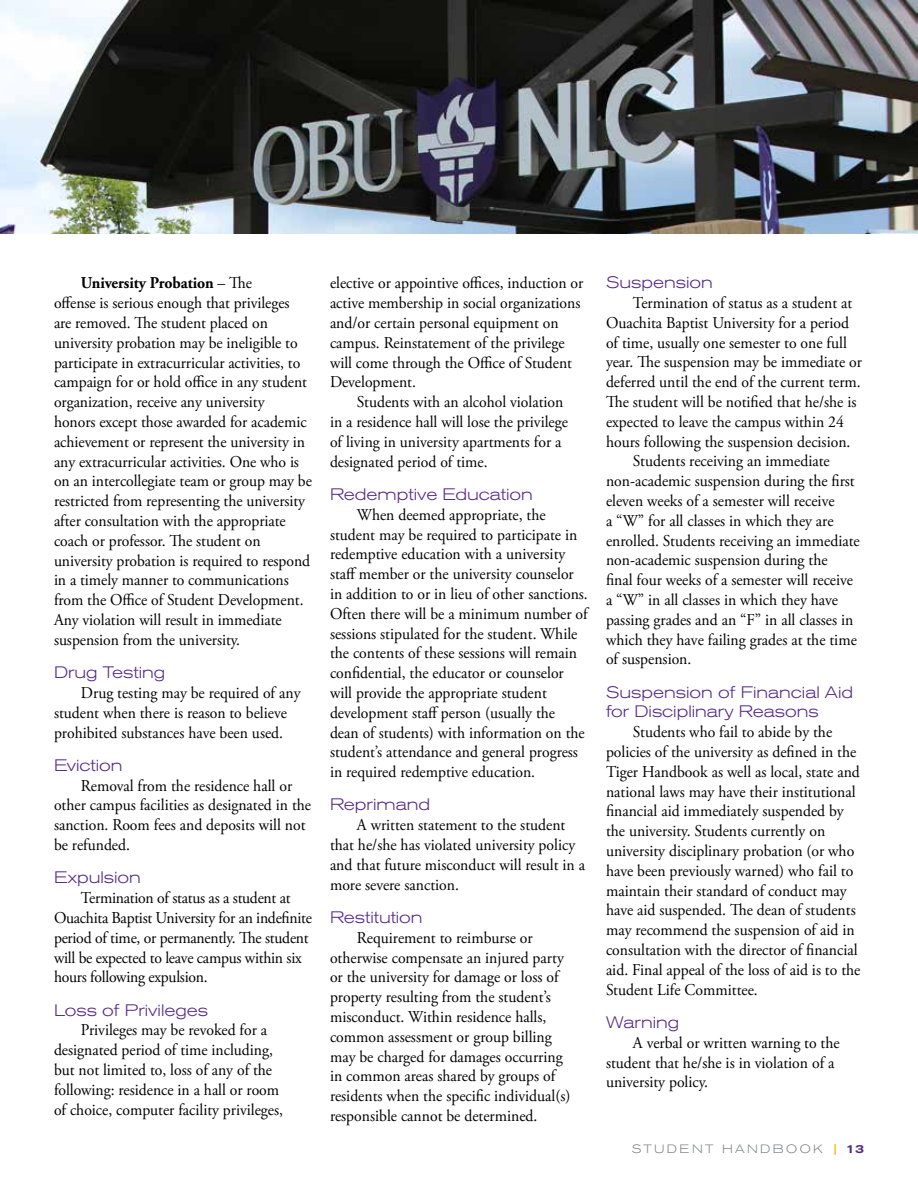
<style>
.page{position:relative;width:918px;height:1188px;background:#fff}
.page>*{position:absolute;margin:0;border:0;box-sizing:border-box;transform-origin:0 0}
.t1{font:16.5px/19.8px "Adobe Garamond Pro";color:#000;scale:.95 1}
.t2{font:300 expanded 16.5px/19.8px "Akzidenz Grotesk BQ";color:#552988}
.t3{font:300 expanded 12px "Akzidenz Grotesk BQ";letter-spacing:.2em;color:#808285}
.s1{font-weight:700}
.s2{font-weight:500;color:#ffc222}
.s3{font-weight:500;color:#552988}
</style>
<div class="page">
<img style="left:0;top:0;width:918px;height:233px">
<p class="t1" style="left:54px;top:274px;width:273px;text-indent:27px"><span class="s1">University Probation</span> – The<br>offense is serious enough that privileges<br>are removed. The student placed on university probation may be ineligible to participate in extracurricular activities, to campaign for or hold office in any student organization, receive any university<br>honors except those awarded for academic achievement or represent the university in any extracurricular activities. One who is on an intercollegiate team or group may be restricted from representing the university after consultation with the appropriate coach or professor. The student on university probation is required to respond in a timely manner to communications from the Office of Student Development.<br>Any violation will result in immediate suspension from the university.</p>
<p class="t2" style="left:54px;top:663px;width:113px">Drug Testing</p>
<p class="t1" style="left:54px;top:683px;width:261px;text-indent:27px">Drug testing may be required of any student when there is reason to believe prohibited substances have been used.</p>
<p class="t2" style="left:54px;top:755px;width:70px">Eviction</p>
<p class="t1" style="left:54px;top:776px;width:272px;text-indent:27px">Removal from the residence hall or other campus facilities as designated in the sanction. Room fees and deposits will not be refunded.</p>
<p class="t2" style="left:54px;top:868px;width:88px">Expulsion</p>
<p class="t1" style="left:54px;top:889px;width:273px;text-indent:27px">Termination of status as a student at Ouachita Baptist University for an indefinite period of time, or permanently. The student will be expected to leave campus within six hours following expulsion.</p>
<p class="t2" style="left:54px;top:1000px;width:156px">Loss of Privileges</p>
<p class="t1" style="left:54px;top:1021px;width:243px;text-indent:27px">Privileges may be revoked for a designated period of time including, but not limited to, loss of any of the following: residence in a hall or room of choice, computer facility privileges,</p>
<p class="t1" style="left:330px;top:274px;width:268px">elective or appointive offices, induction or active membership in social organizations and/or certain personal equipment on campus. Reinstatement of the privilege will come through the Office of Student Development.</p>
<p class="t1" style="left:330px;top:393px;width:252px;text-indent:27px">Students with an alcohol violation in a residence hall will lose the privilege of living in university apartments for a designated period of time.</p>
<p class="t2" style="left:330px;top:484px;width:204px">Redemptive Education</p>
<p class="t1" style="left:330px;top:505px;width:273px;text-indent:27px">When deemed appropriate, the student may be required to participate in redemptive education with a university staff member or the university counselor in addition to or in lieu of other sanctions.<br>Often there will be a minimum number of sessions stipulated for the student. While the contents of these sessions will remain confidential, the educator or counselor will provide the appropriate student development staff person (usually the dean of students) with information on the student’s attendance and general progress in required redemptive education.</p>
<p class="t2" style="left:330px;top:795px;width:102px">Reprimand</p>
<p class="t1" style="left:330px;top:816px;width:270px;text-indent:27px">A written statement to the student that he/she has violated university policy and that future misconduct will result in a more severe sanction.</p>
<p class="t2" style="left:330px;top:907px;width:94px">Restitution</p>
<p class="t1" style="left:330px;top:928px;width:255px;text-indent:27px">Requirement to reimburse or otherwise compensate an injured party or the university for damage or loss of property resulting from the student’s misconduct. Within residence halls, common assessment or group billing may be charged for damages occurring in common areas shared by groups of residents when the specific individual(s) responsible cannot be determined.</p>
<p class="t2" style="left:606px;top:273px;width:108px">Suspension</p>
<p class="t1" style="left:633px;top:293px;width:232px">Termination of status as a student at</p>
<p class="t1" style="left:606px;top:313px;width:257px">Ouachita Baptist University for a period</p>
<p class="t1" style="left:606px;top:333px;width:255px">of time, usually one semester to one full</p>
<p class="t1" style="left:606px;top:353px;width:271px">year. The suspension may be immediate or</p>
<p class="t1" style="left:606px;top:373px;width:270px">deferred until the end of the current term.</p>
<p class="t1" style="left:606px;top:392px;width:265px">The student will be notified that he/she is</p>
<p class="t1" style="left:606px;top:412px;width:252px">expected to leave the campus within 24</p>
<p class="t1" style="left:606px;top:432px;width:259px">hours following the suspension decision.</p>
<p class="t1" style="left:633px;top:452px;width:209px">Students receiving an immediate</p>
<p class="t1" style="left:606px;top:472px;width:263px">non-academic suspension during the first</p>
<p class="t1" style="left:606px;top:491px;width:242px">eleven weeks of a semester will receive</p>
<p class="t1" style="left:606px;top:511px;width:241px">a “W” for all classes in which they are</p>
<p class="t1" style="left:606px;top:531px;width:269px">enrolled. Students receiving an immediate</p>
<p class="t1" style="left:606px;top:551px;width:235px">non-academic suspension during the</p>
<p class="t1" style="left:606px;top:571px;width:262px">final four weeks of a semester will receive</p>
<p class="t1" style="left:606px;top:590px;width:246px">a “W” in all classes in which they have</p>
<p class="t1" style="left:606px;top:610px;width:262px">passing grades and an “F” in all classes in</p>
<p class="t1" style="left:606px;top:630px;width:266px">which they have failing grades at the time</p>
<p class="t1" style="left:606px;top:650px;width:91px">of suspension.</p>
<p class="t2" style="left:606px;top:682px;width:249px">Suspension of Financial Aid for Disciplinary Reasons</p>
<p class="t1" style="left:606px;top:723px;width:269px;text-indent:27px">Students who fail to abide by the policies of the university as defined in the Tiger Handbook as well as local, state and national laws may have their institutional financial aid immediately suspended by the university. Students currently on university disciplinary probation (or who have been previously warned) who fail to maintain their standard of conduct may have aid suspended. The dean of students may recommend the suspension of aid in consultation with the director of financial aid. Final appeal of the loss of aid is to the Student Life Committee.</p>
<p class="t2" style="left:606px;top:1012px;width:75px">Warning</p>
<p class="t1" style="left:606px;top:1033px;width:248px;text-indent:27px">A verbal or written warning to the student that he/she is in violation of a university policy.</p>
<p class="t3" style="left:632px;top:1142px;width:234px">STUDENT HANDBOOK <span class="s2">|</span> <span class="s3">13</span></p>
</div>
